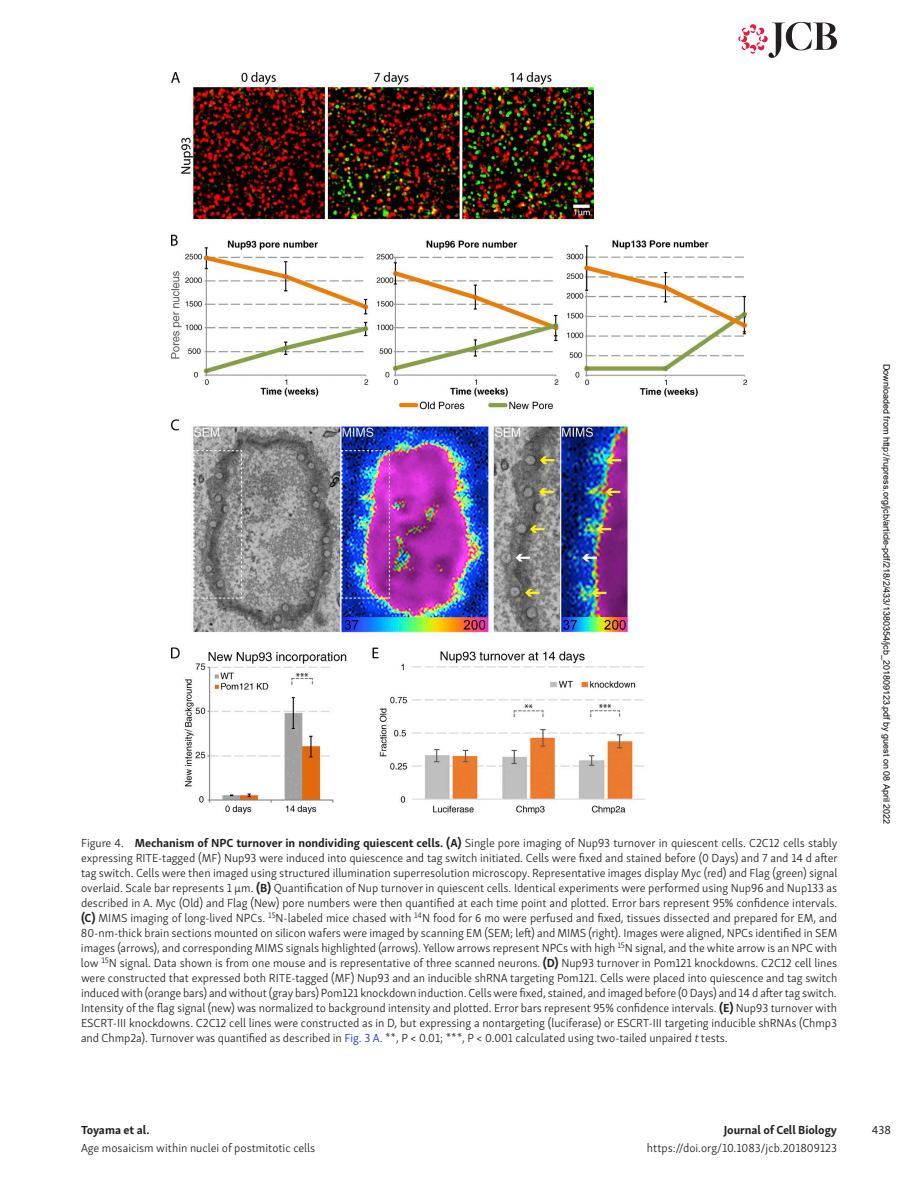
<style>
.page{position:relative;width:918px;height:1188px;background:#fff}
.page>*{position:absolute;margin:0;border:0;box-sizing:border-box;transform-origin:0 0}
.t1{font:300 12px/15px "Skolar Sans PE";color:#231f20;text-align:justify}
.t2{font:700 12px "Skolar Sans PE";letter-spacing:-.005em;color:#231f20}
.t3{font:12px "Skolar Sans PE";color:#231f20}
.t4{font:9px "Arial";color:#000}
.s1{font-weight:700}
.s2{color:#0034c9}
.s3{font-style:italic}
</style>
<div class="page">
<svg style="left:738px;top:22px;width:99px;height:36px"></svg>
<img style="left:171px;top:72px;width:576px;height:742px">
<p class="t1" style="left:81px;top:834px;width:758px">Figure 4. <span class="s1">Mechanism of NPC turnover in nondividing quiescent cells. (A)</span> Single pore imaging of Nup93 turnover in quiescent cells. C2C12 cells stably expressing RITE-tagged (MF) Nup93 were induced into quiescence and tag switch initiated. Cells were fixed and stained before (0 Days) and 7 and 14 d after tag switch. Cells were then imaged using structured illumination superresolution microscopy. Representative images display Myc (red) and Flag (green) signal overlaid. Scale bar represents 1 µm. <span class="s1">(B)</span> Quantification of Nup turnover in quiescent cells. Identical experiments were performed using Nup96 and Nup133 as described in A. Myc (Old) and Flag (New) pore numbers were then quantified at each time point and plotted. Error bars represent 95% confidence intervals. <span class="s1">(C)</span> MIMS imaging of long-lived NPCs. <sup>15</sup>N-labeled mice chased with <sup>14</sup>N food for 6 mo were perfused and fixed, tissues dissected and prepared for EM, and 80-nm-thick brain sections mounted on silicon wafers were imaged by scanning EM (SEM; left) and MIMS (right). Images were aligned, NPCs identified in SEM images (arrows), and corresponding MIMS signals highlighted (arrows). Yellow arrows represent NPCs with high <sup>15</sup>N signal, and the white arrow is an NPC with low <sup>15</sup>N signal. Data shown is from one mouse and is representative of three scanned neurons. <span class="s1">(D)</span> Nup93 turnover in Pom121 knockdowns. C2C12 cell lines were constructed that expressed both RITE-tagged (MF) Nup93 and an inducible shRNA targeting Pom121. Cells were placed into quiescence and tag switch induced with (orange bars) and without (gray bars) Pom121 knockdown induction. Cells were fixed, stained, and imaged before (0 Days) and 14 d after tag switch.<br>Intensity of the flag signal (new) was normalized to background intensity and plotted. Error bars represent 95% confidence intervals. <span class="s1">(E)</span> Nup93 turnover with ESCRT-III knockdowns. C2C12 cell lines were constructed as in D, but expressing a nontargeting (luciferase) or ESCRT-III targeting inducible shRNAs (Chmp3 and Chmp2a). Turnover was quantified as described in <span class="s2">Fig. 3 A</span>. **, P &lt; 0.01; ***, P &lt; 0.001 calculated using two-tailed unpaired <span class="s3">t</span>tests.</p>
<p class="t2" style="left:81px;top:1120px;width:70px">Toyama et al.</p>
<p class="t1" style="left:81px;top:1140px;width:236px">Age mosaicism within nuclei of postmitotic cells</p>
<p class="t2" style="left:724px;top:1120px;width:115px">Journal of Cell Biology</p>
<p class="t1" style="left:647px;top:1140px;width:192px">https://doi.org/10.1083/jcb.201809123</p>
<p class="t4" style="left:890px;top:364px;width:462px;rotate:90deg">Downloaded from http://rupress.org/jcb/article-pdf/218/2/433/1380354/jcb_201809123.pdf by guest on 08 April 2022</p>
<p class="t3" style="left:872px;top:1121px;width:21px">438</p>
</div>
